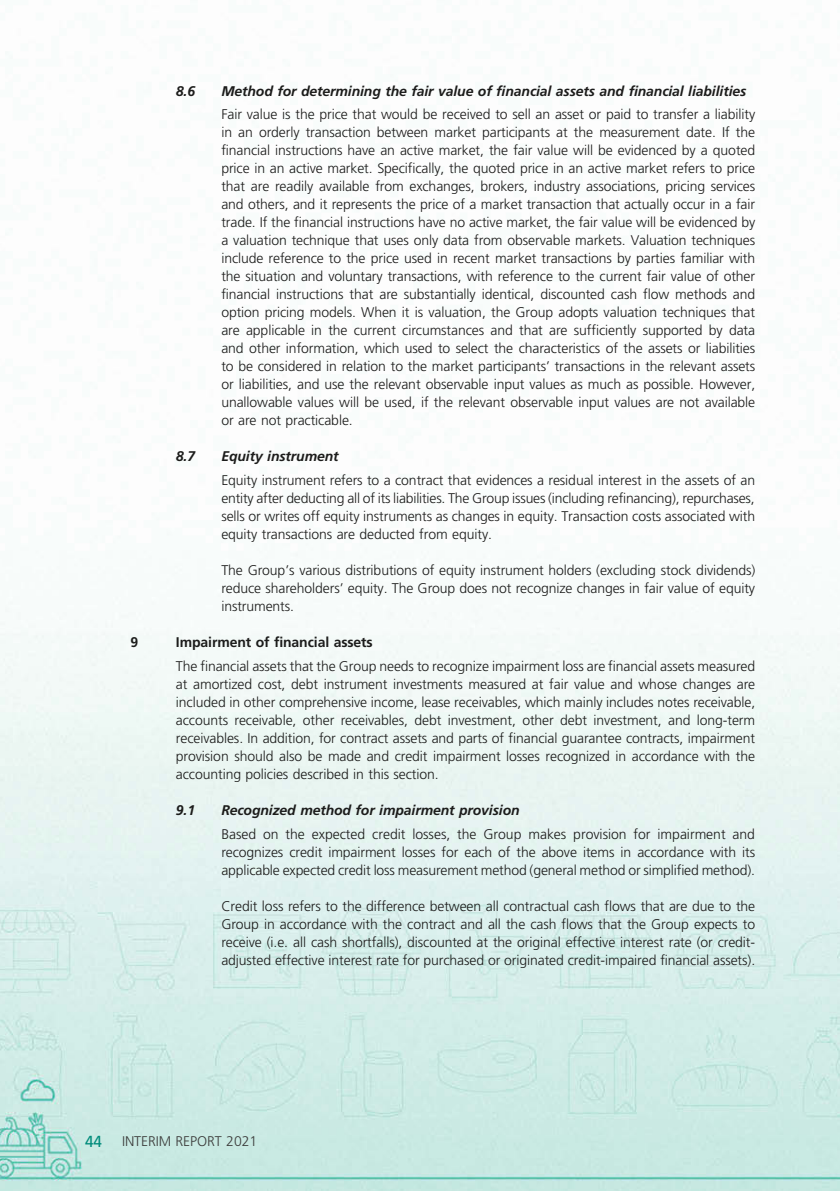
<style>
.page{position:relative;width:840px;height:1191px;background:#fff}
.page>*{position:absolute;margin:0;border:0;box-sizing:border-box;transform-origin:0 0}
.t1{font:16px "Frutiger LT Std";color:#008b7b;scale:.95 1}
.t2{font:300 14px/18px "Frutiger LT Std";letter-spacing:-.01em;color:#1c1c1b;text-align:justify}
.t3{font:italic 700 14px "Frutiger LT Std";letter-spacing:-.01em;color:#1c1c1b}
.t4{font:700 14px "Frutiger LT Std";letter-spacing:-.01em;color:#1c1c1b}
.t5{font:300 14px "Frutiger LT Std";letter-spacing:-.01em;color:#3c3c3b}
</style>
<div class="page">
<img style="left:0;top:436px;width:839px;height:755px">
<p class="t3" style="left:176px;top:82px;width:21px">8.6</p>
<p class="t3" style="left:221px;top:82px;width:526px">Method for determining the fair value of financial assets and financial liabilities</p>
<p class="t2" style="left:221px;top:106px;width:535px">Fair value is the price that would be received to sell an asset or paid to transfer a liability in an orderly transaction between market participants at the measurement date. If the financial instructions have an active market, the fair value will be evidenced by a quoted price in an active market. Specifically, the quoted price in an active market refers to price that are readily available from exchanges, brokers, industry associations, pricing services and others, and it represents the price of a market transaction that actually occur in a fair trade. If the financial instructions have no active market, the fair value will be evidenced by a valuation technique that uses only data from observable markets. Valuation techniques include reference to the price used in recent market transactions by parties familiar with the situation and voluntary transactions, with reference to the current fair value of other financial instructions that are substantially identical, discounted cash flow methods and option pricing models. When it is valuation, the Group adopts valuation techniques that are applicable in the current circumstances and that are sufficiently supported by data and other information, which used to select the characteristics of the assets or liabilities to be considered in relation to the market participants’ transactions in the relevant assets or liabilities, and use the relevant observable input values as much as possible. However, unallowable values will be used, if the relevant observable input values are not available or are not practicable.</p>
<p class="t3" style="left:176px;top:448px;width:21px">8.7</p>
<p class="t3" style="left:221px;top:448px;width:119px">Equity instrument</p>
<p class="t2" style="left:221px;top:471px;width:535px">Equity instrument refers to a contract that evidences a residual interest in the assets of an entity after deducting all of its liabilities. The Group issues (including refinancing), repurchases, sells or writes off equity instruments as changes in equity. Transaction costs associated with equity transactions are deducted from equity.</p>
<p class="t2" style="left:221px;top:561px;width:535px">The Group’s various distributions of equity instrument holders (excluding stock dividends) reduce shareholders’ equity. The Group does not recognize changes in fair value of equity instruments.</p>
<p class="t4" style="left:130px;top:634px;width:9px">9</p>
<p class="t4" style="left:176px;top:634px;width:198px">Impairment of financial assets</p>
<p class="t2" style="left:176px;top:657px;width:580px">The financial assets that the Group needs to recognize impairment loss are financial assets measured at amortized cost, debt instrument investments measured at fair value and whose changes are included in other comprehensive income, lease receivables, which mainly includes notes receivable, accounts receivable, other receivables, debt investment, other debt investment, and long-term receivables. In addition, for contract assets and parts of financial guarantee contracts, impairment provision should also be made and credit impairment losses recognized in accordance with the accounting policies described in this section.</p>
<p class="t3" style="left:176px;top:802px;width:21px">9.1</p>
<p class="t3" style="left:221px;top:802px;width:299px">Recognized method for impairment provision</p>
<p class="t2" style="left:221px;top:825px;width:535px">Based on the expected credit losses, the Group makes provision for impairment and recognizes credit impairment losses for each of the above items in accordance with its applicable expected credit loss measurement method (general method or simplified method).</p>
<p class="t2" style="left:221px;top:897px;width:535px">Credit loss refers to the difference between all contractual cash flows that are due to the Group in accordance with the contract and all the cash flows that the Group expects to receive (i.e. all cash shortfalls), discounted at the original effective interest rate (or credit&shy;adjusted effective interest rate for purchased or originated credit-impaired financial assets).</p>
<p class="t1" style="left:85px;top:1131px;width:19px">44</p>
<p class="t5" style="left:122px;top:1133px;width:136px">INTERIM REPORT 2021</p>
</div>
